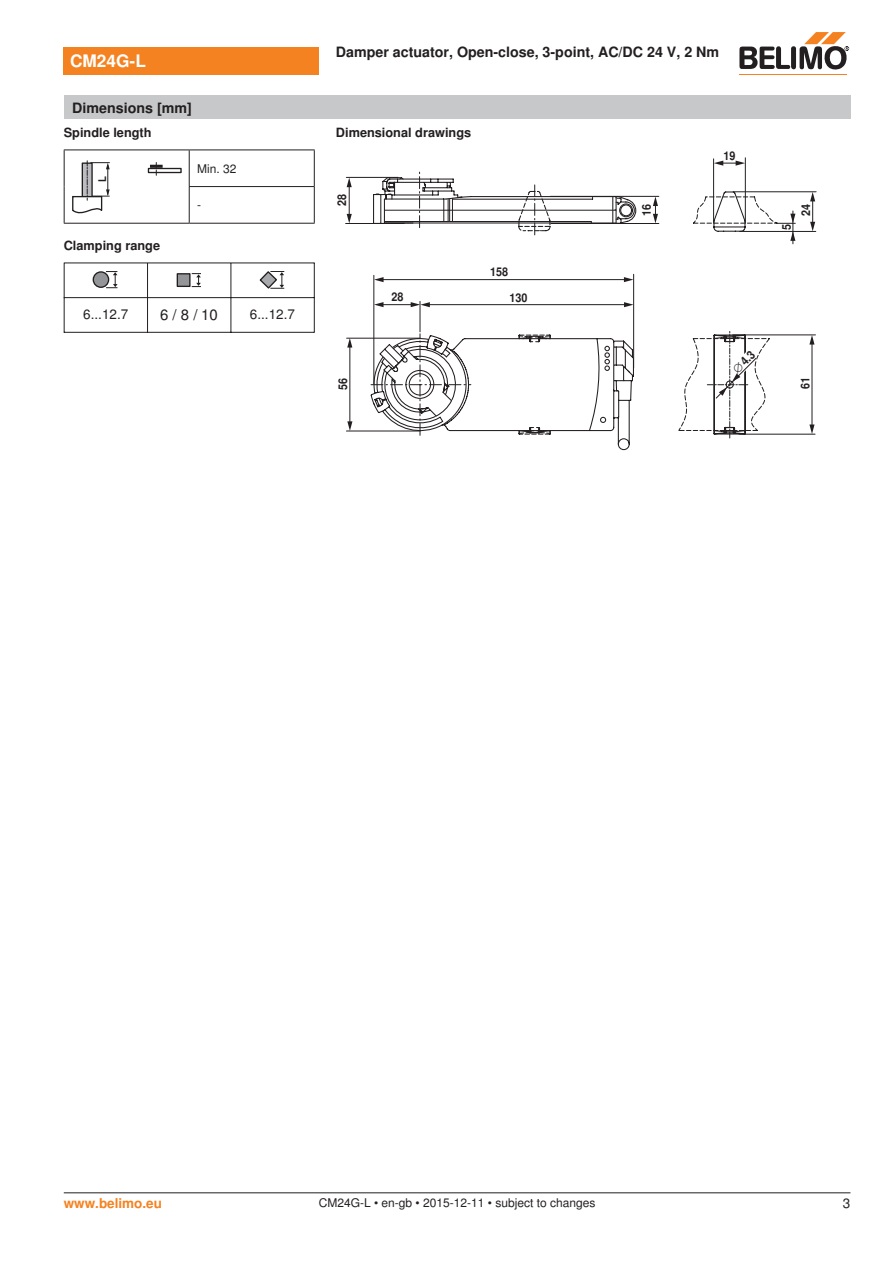
<style>
.page{position:relative;width:893px;height:1263px;background:#fff}
.page>*{position:absolute;margin:0;border:0;box-sizing:border-box;transform-origin:0 0}
.t1{font:700 17.25px "Nimbus Sans BEL";color:#fff}
.t2{font:15px "Nimbus Sans BEL";color:#231f20}
.t3{font:700 14.25px "Nimbus Sans BEL";color:#231f20}
.t4{font:13.5px "Nimbus Sans BEL";color:#231f20}
.t5{font:700 13.5px "Nimbus Sans BEL";color:#f58220}
.Rechtsbündig_Footer{font:13.5px "Nimbus Sans BEL";color:#231f20}
.t6{font:700 12.75px "Nimbus Sans BEL";color:#231f20}
.Footer_EU_center{font:12px "Nimbus Sans BEL";color:#231f20}
.t7{font:700 12px "Nimbus Sans BEL";color:#231f20;scale:.9 1}
.t8{font:700 12px "Nimbus Sans BEL";color:#231f20}
.t9{font:700 10.65px "Nimbus Sans BEL";color:#231f20;scale:.9 1}
</style>
<div class="page">
<hr style="left:64px;top:150px;width:1px;height:37px;background:#231f20">
<hr style="left:64px;top:187px;width:1px;height:36px;background:#231f20">
<hr style="left:189px;top:150px;width:1px;height:36px;background:#231f20">
<hr style="left:314px;top:150px;width:1px;height:36px;background:#231f20">
<hr style="left:189px;top:187px;width:1px;height:36px;background:#231f20">
<hr style="left:314px;top:187px;width:1px;height:36px;background:#231f20">
<hr style="left:64px;top:150px;width:125px;height:1px;background:#231f20">
<hr style="left:189px;top:150px;width:126px;height:1px;background:#231f20">
<hr style="left:189px;top:186px;width:126px;height:1px;background:#231f20">
<hr style="left:64px;top:223px;width:125px;height:1px;background:#231f20">
<hr style="left:189px;top:223px;width:126px;height:1px;background:#231f20">
<svg style="left:72px;top:161px;width:38px;height:53px"></svg>
<svg style="left:148px;top:168px;width:34px;height:5px"></svg>
<svg style="left:150px;top:162px;width:13px;height:13px"></svg>
<hr style="left:64px;top:263px;width:1px;height:69px;background:#231f20">
<hr style="left:147px;top:263px;width:1px;height:69px;background:#231f20">
<hr style="left:231px;top:263px;width:1px;height:69px;background:#231f20">
<hr style="left:314px;top:263px;width:1px;height:69px;background:#231f20">
<hr style="left:64px;top:263px;width:250px;height:1px;background:#231f20">
<hr style="left:64px;top:297px;width:250px;height:1px;background:#231f20">
<hr style="left:64px;top:332px;width:250px;height:1px;background:#231f20">
<div style="left:93px;top:272px;width:16px;height:15px;background:#939598;border-radius:50%"></div>
<div style="left:93px;top:271px;width:16px;height:17px;border:1px solid #231f20;border-radius:50%"></div>
<svg style="left:106px;top:271px;width:12px;height:17px"></svg>
<svg style="left:192px;top:273px;width:9px;height:14px"></svg>
<div style="left:177px;top:274px;width:13px;height:12px;background:#939598"></div>
<div style="left:177px;top:273px;width:14px;height:14px;border:1px solid #231f20"></div>
<svg style="left:260px;top:271px;width:24px;height:18px"></svg>
<hr style="left:420px;top:301px;width:1px;height:31px;background:#231f20">
<hr style="left:379px;top:279px;width:250px;height:1px;background:#231f20">
<svg style="left:624px;top:277px;width:9px;height:5px"></svg>
<svg style="left:375px;top:277px;width:9px;height:5px"></svg>
<hr style="left:347px;top:338px;width:73px;height:1px;background:#231f20">
<hr style="left:346px;top:431px;width:74px;height:1px;background:#231f20">
<hr style="left:350px;top:344px;width:1px;height:79px;background:#231f20">
<hr style="left:633px;top:274px;width:1px;height:94px;background:#231f20">
<hr style="left:380px;top:304px;width:34px;height:1px;background:#231f20">
<hr style="left:425px;top:304px;width:204px;height:1px;background:#231f20">
<svg style="left:375px;top:302px;width:8px;height:5px"></svg>
<svg style="left:624px;top:302px;width:9px;height:5px"></svg>
<svg style="left:411px;top:302px;width:19px;height:5px"></svg>
<svg style="left:347px;top:338px;width:5px;height:10px"></svg>
<svg style="left:347px;top:421px;width:5px;height:10px"></svg>
<hr style="left:374px;top:275px;width:1px;height:109px;background:#231f20">
<hr style="left:733px;top:335px;width:82px;height:1px;background:#231f20">
<hr style="left:739px;top:434px;width:76px;height:1px;background:#231f20">
<hr style="left:812px;top:339px;width:1px;height:89px;background:#231f20">
<svg style="left:809px;top:335px;width:5px;height:10px"></svg>
<svg style="left:809px;top:424px;width:5px;height:10px"></svg>
<svg style="left:370px;top:334px;width:265px;height:116px"></svg>
<svg style="left:372px;top:171px;width:265px;height:64px"></svg>
<hr style="left:346px;top:177px;width:52px;height:1px;background:#231f20">
<hr style="left:346px;top:223px;width:58px;height:1px;background:#231f20">
<hr style="left:349px;top:185px;width:1px;height:33px;background:#231f20">
<hr style="left:550px;top:196px;width:109px;height:1px;background:#231f20">
<hr style="left:551px;top:223px;width:108px;height:1px;background:#231f20">
<svg style="left:347px;top:178px;width:5px;height:9px"></svg>
<svg style="left:347px;top:214px;width:5px;height:9px"></svg>
<svg style="left:653px;top:196px;width:5px;height:27px"></svg>
<hr style="left:733px;top:192px;width:83px;height:1px;background:#231f20">
<hr style="left:740px;top:231px;width:76px;height:1px;background:#231f20">
<svg style="left:810px;top:192px;width:5px;height:39px"></svg>
<hr style="left:793px;top:211px;width:1px;height:33px;background:#231f20">
<svg style="left:714px;top:161px;width:31px;height:5px"></svg>
<hr style="left:745px;top:158px;width:1px;height:65px;background:#231f20">
<hr style="left:713px;top:159px;width:1px;height:64px;background:#231f20">
<svg style="left:693px;top:191px;width:102px;height:50px"></svg>
<svg style="left:678px;top:331px;width:92px;height:107px"></svg>
<div style="left:64px;top:47px;width:255px;height:27px;background:#f58220"></div>
<hr style="left:739px;top:74px;width:107px;height:1px;background:#f58220">
<svg style="left:739px;top:32px;width:110px;height:38px"></svg>
<div style="left:64px;top:96px;width:786px;height:23px;background:#c7c8ca"></div>
<hr style="left:64px;top:1192px;width:786px;height:1px;background:#231f20">
<p class="t1" style="left:70px;top:51px;width:77px">CM24G-L</p>
<p class="t3" style="left:72px;top:99px;width:121px">Dimensions [mm]</p>
<p class="t6" style="left:64px;top:125px;width:89px">Spindle length</p>
<p class="t9" style="left:96px;top:182px;width:8px;rotate:-90deg">L</p>
<p class="t6" style="left:64px;top:238px;width:98px">Clamping range</p>
<p class="Footer_EU_center" style="left:197px;top:161px;width:41px">Min. 32</p>
<p class="Footer_EU_center" style="left:197px;top:198px;width:5px">-</p>
<p class="t4" style="left:83px;top:306px;width:47px">6...12.7</p>
<p class="t2" style="left:160px;top:306px;width:59px">6 / 8 / 10</p>
<p class="t4" style="left:250px;top:306px;width:47px">6...12.7</p>
<p class="t3" style="left:336px;top:44px;width:385px">Damper actuator, Open-close, 3-point, AC/DC 24 V, 2 Nm</p>
<p class="t6" style="left:336px;top:125px;width:137px">Dimensional drawings</p>
<p class="t7" style="left:335px;top:206px;width:15px;rotate:-90deg">28</p>
<p class="t7" style="left:336px;top:390px;width:15px;rotate:-90deg">56</p>
<p class="t7" style="left:490px;top:265px;width:22px">158</p>
<p class="t7" style="left:391px;top:290px;width:15px">28</p>
<p class="t7" style="left:510px;top:291px;width:22px">130</p>
<p class="t7" style="left:723px;top:149px;width:15px">19</p>
<p class="t7" style="left:640px;top:216px;width:15px;rotate:-90deg">16</p>
<p class="t7" style="left:799px;top:216px;width:15px;rotate:-90deg">24</p>
<p class="t7" style="left:779px;top:230px;width:8px;rotate:-90deg">5</p>
<p class="t8" style="left:729px;top:367px;width:29px;rotate:-45deg">∅4.3</p>
<p class="t7" style="left:798px;top:389px;width:15px;rotate:-90deg">61</p>
<p class="t5" style="left:64px;top:1195px;width:100px">www.belimo.eu</p>
<p class="Footer_EU_center" style="left:319px;top:1196px;width:278px">CM24G-L • en-gb • 2015-12-11 • subject to changes</p>
<p class="Rechtsbündig_Footer" style="left:843px;top:1195px;width:9px">3</p>
</div>
